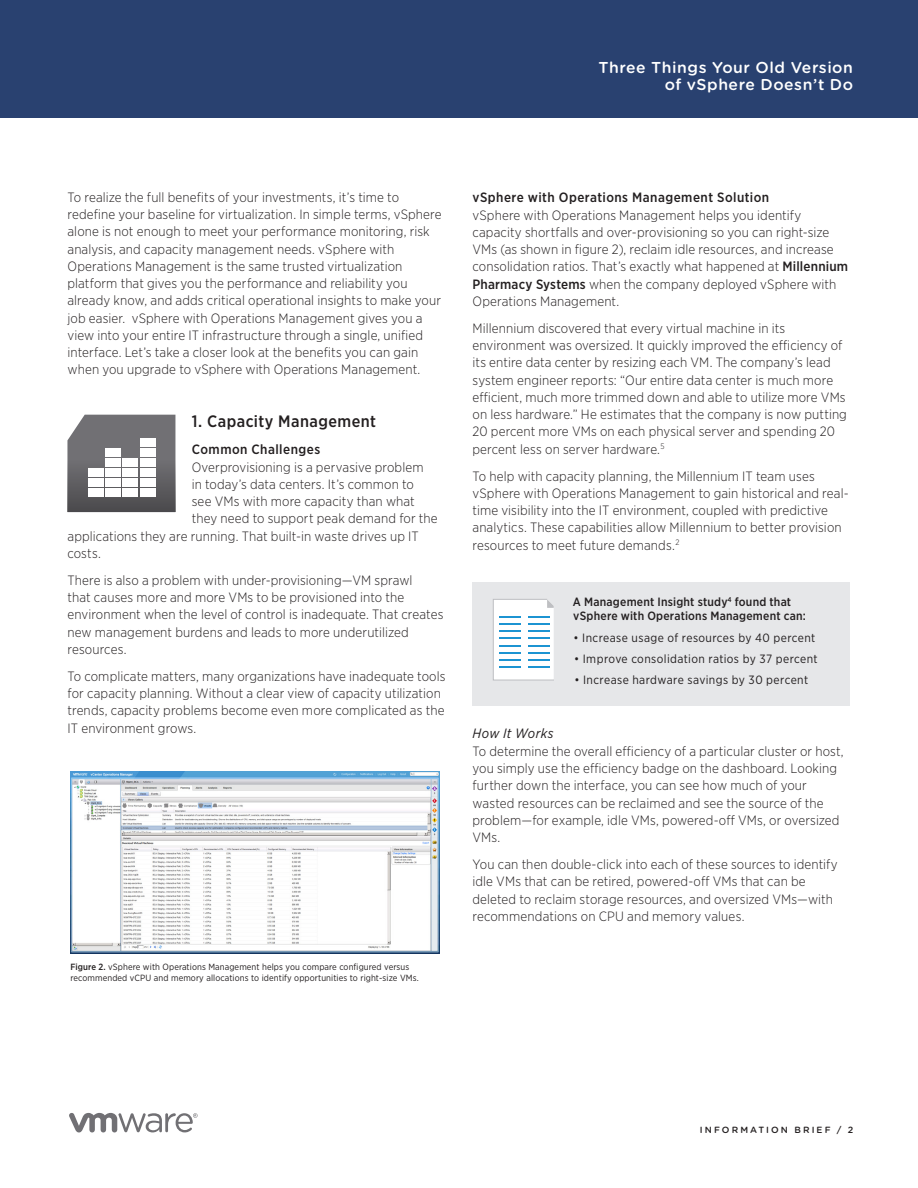
<style>
.page{position:relative;width:918px;height:1188px;background:#fff}
.page>*{position:absolute;margin:0;border:0;box-sizing:border-box;transform-origin:0 0}
.t1{font:500 16.5px "Gotham Narrow";letter-spacing:.025em;color:#231f20}
._2a_Document_Title{font:500 15.75px "Gotham Rounded";letter-spacing:.03em;color:#fff}
._5a_Body{font:300 13.5px/17.2px "Gotham Narrow";letter-spacing:.01em;color:#231f20}
.t2{font:500 13.5px "Gotham Narrow";letter-spacing:.035em;color:#231f20}
.t3{font:italic 13.5px "Gotham Narrow";letter-spacing:.025em;color:#231f20}
.t4{font:12px "Gotham Narrow";letter-spacing:.035em;color:#231f20}
.t5{font:500 12px/14.4px "Gotham Narrow";letter-spacing:.02em;color:#231f20}
.t6{font:9px/10.8px "Gotham Narrow";letter-spacing:.01em;color:#231f20}
.t7{font:500 9px "Gotham Rounded";letter-spacing:.235em;color:#231f20}
.s1{font-weight:500}
</style>
<div class="page">
<div style="left:0;top:0;width:918px;height:117px;background:#294170"></div>
<div style="left:472px;top:582px;width:378px;height:123px;background:#e6e7e9"></div>
<svg style="left:69px;top:1113px;width:129px;height:19px"></svg>
<svg style="left:67px;top:415px;width:108px;height:97px"></svg>
<svg style="left:68px;top:459px;width:107px;height:53px"></svg>
<div style="left:89px;top:468px;width:15px;height:8px;background:#fff"></div>
<div style="left:89px;top:478px;width:15px;height:8px;background:#fff"></div>
<div style="left:89px;top:488px;width:15px;height:8px;background:#fff"></div>
<div style="left:106px;top:448px;width:15px;height:8px;background:#fff"></div>
<div style="left:106px;top:458px;width:15px;height:8px;background:#fff"></div>
<div style="left:106px;top:468px;width:15px;height:8px;background:#fff"></div>
<div style="left:106px;top:478px;width:15px;height:8px;background:#fff"></div>
<div style="left:106px;top:488px;width:15px;height:8px;background:#fff"></div>
<div style="left:123px;top:458px;width:15px;height:8px;background:#fff"></div>
<div style="left:123px;top:468px;width:15px;height:8px;background:#fff"></div>
<div style="left:123px;top:478px;width:15px;height:8px;background:#fff"></div>
<div style="left:123px;top:488px;width:15px;height:8px;background:#fff"></div>
<div style="left:140px;top:438px;width:15px;height:8px;background:#fff"></div>
<div style="left:140px;top:448px;width:15px;height:8px;background:#fff"></div>
<div style="left:140px;top:458px;width:15px;height:8px;background:#fff"></div>
<div style="left:140px;top:468px;width:15px;height:8px;background:#fff"></div>
<div style="left:140px;top:478px;width:15px;height:8px;background:#fff"></div>
<div style="left:140px;top:488px;width:15px;height:8px;background:#fff"></div>
<img style="left:71px;top:771px;width:368px;height:183px">
<svg style="left:493px;top:599px;width:61px;height:82px"></svg>
<p class="_2a_Document_Title" style="left:599px;top:56px;width:256px">Three Things Your Old Version</p>
<p class="_2a_Document_Title" style="left:665px;top:73px;width:190px">of vSphere Doesn’t Do</p>
<p class="_5a_Body" style="left:68px;top:188px;width:376px">To realize the full benefits of your investments, it’s time to redefine your baseline for virtualization. In simple terms, vSphere alone is not enough to meet your performance monitoring, risk analysis, and capacity management needs. vSphere with Operations Management is the same trusted virtualization platform that gives you the performance and reliability you already know, and adds critical operational insights to make your job easier. vSphere with Operations Management gives you a view into your entire IT infrastructure through a single, unified interface. Let’s take a closer look at the benefits you can gain when you upgrade to vSphere with Operations Management.</p>
<p class="t1" style="left:192px;top:411px;width:186px">1. Capacity Management</p>
<p class="t2" style="left:192px;top:441px;width:130px">Common Challenges</p>
<p class="_5a_Body" style="left:192px;top:458px;width:233px">Overprovisioning is a pervasive problem</p>
<p class="_5a_Body" style="left:192px;top:475px;width:224px">in today’s data centers. It’s common to</p>
<p class="_5a_Body" style="left:192px;top:492px;width:225px">see VMs with more capacity than what</p>
<p class="_5a_Body" style="left:192px;top:510px;width:247px">they need to support peak demand for the</p>
<p class="_5a_Body" style="left:68px;top:527px;width:353px">applications they are running. That built-in waste drives up IT</p>
<p class="_5a_Body" style="left:68px;top:544px;width:35px">costs.</p>
<p class="_5a_Body" style="left:68px;top:571px;width:377px">There is also a problem with under-provisioning—VM sprawl<br>that causes more and more VMs to be provisioned into the environment when the level of control is inadequate. That creates new management burdens and leads to more underutilized resources.</p>
<p class="_5a_Body" style="left:68px;top:667px;width:379px">To complicate matters, many organizations have inadequate tools for capacity planning. Without a clear view of capacity utilization trends, capacity problems become even more complicated as the IT environment grows.</p>
<p class="t6" style="left:70px;top:962px;width:350px"><span class="s1">Figure 2.</span> vSphere with Operations Management helps you compare configured versus recommended vCPU and memory allocations to identify opportunities to right-size VMs.</p>
<p class="t2" style="left:472px;top:189px;width:298px">vSphere with Operations Management Solution</p>
<p class="_5a_Body" style="left:472px;top:206px;width:377px">vSphere with Operations Management helps you identify capacity shortfalls and over-provisioning so you can right-size VMs (as shown in figure 2), reclaim idle resources, and increase consolidation ratios. That’s exactly what happened at <span class="s1">Millennium Pharmacy Systems</span> when the company deployed vSphere with Operations Management.</p>
<p class="_5a_Body" style="left:472px;top:319px;width:376px">Millennium discovered that every virtual machine in its environment was oversized. It quickly improved the efficiency of its entire data center by resizing each VM. The company’s lead system engineer reports: “Our entire data center is much more efficient, much more trimmed down and able to utilize more VMs on less hardware.” He estimates that the company is now putting 20 percent more VMs on each physical server and spending 20 percent less on server hardware.<sup>5</sup></p>
<p class="_5a_Body" style="left:472px;top:467px;width:378px">To help with capacity planning, the Millennium IT team uses vSphere with Operations Management to gain historical and real&shy;time visibility into the IT environment, coupled with predictive analytics. These capabilities allow Millennium to better provision resources to meet future demands.<sup>2</sup></p>
<p class="t5" style="left:573px;top:594px;width:235px">A Management Insight study<sup>4</sup> found that vSphere with Operations Management can:</p>
<p class="t4" style="left:573px;top:630px;width:243px">• Increase usage of resources by 40 percent</p>
<p class="t4" style="left:574px;top:651px;width:245px">• Improve consolidation ratios by 37 percent</p>
<p class="t4" style="left:574px;top:673px;width:235px">• Increase hardware savings by 30 percent</p>
<p class="t3" style="left:472px;top:725px;width:82px">How It Works</p>
<p class="_5a_Body" style="left:472px;top:742px;width:373px">To determine the overall efficiency of a particular cluster or host, you simply use the efficiency badge on the dashboard. Looking further down the interface, you can see how much of your wasted resources can be reclaimed and see the source of the problem—for example, idle VMs, powered-off VMs, or oversized VMs.</p>
<p class="_5a_Body" style="left:472px;top:855px;width:367px">You can then double-click into each of these sources to identify idle VMs that can be retired, powered-off VMs that can be deleted to reclaim storage resources, and oversized VMs—with recommendations on CPU and memory values.</p>
<p class="t7" style="left:700px;top:1124px;width:155px">INFORMATION BRIEF / 2</p>
</div>
